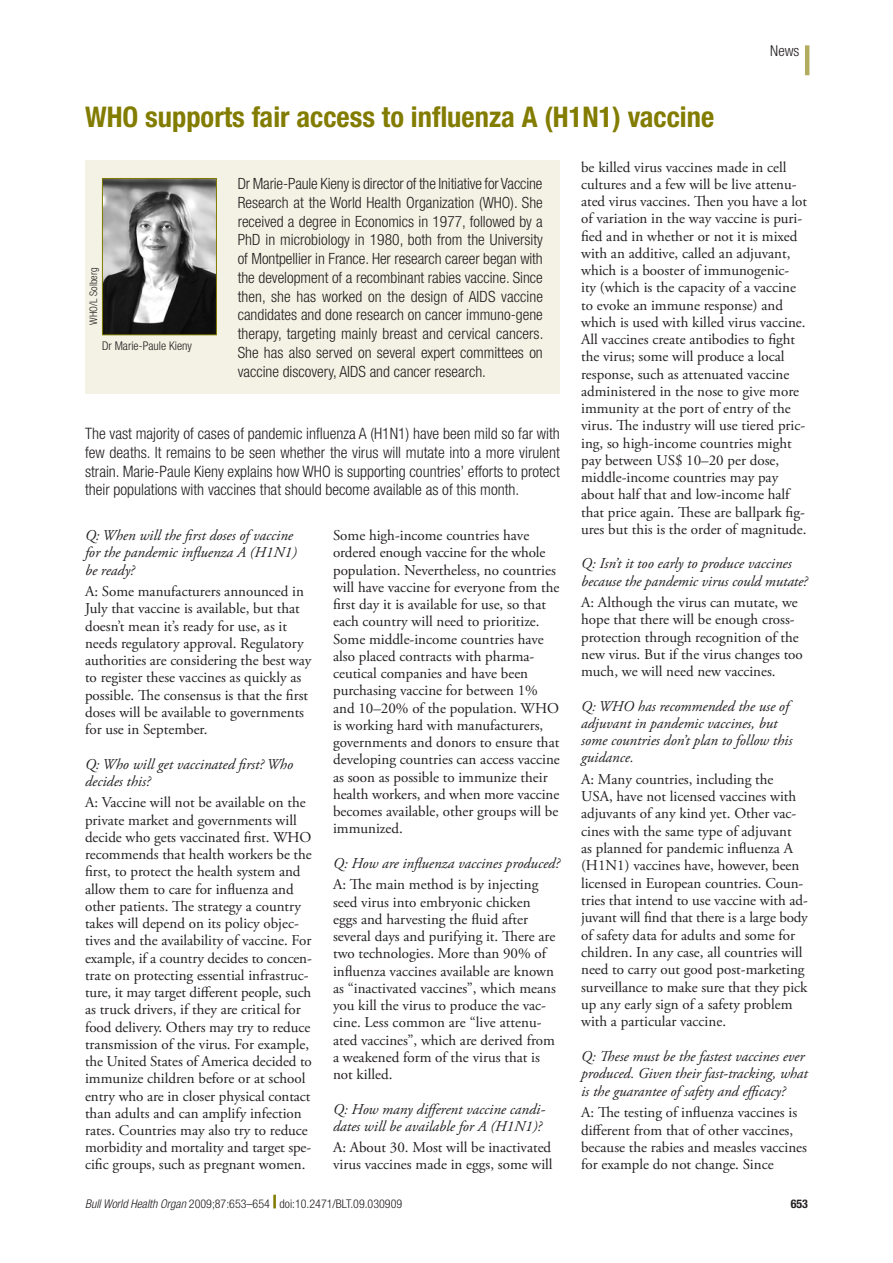
<style>
.page{position:relative;width:893px;height:1263px;background:#fff}
.page>*{position:absolute;margin:0;border:0;box-sizing:border-box;transform-origin:0 0}
.Article_Title{font:700 condensed 28.5px "Helvetica Neue LT Std";color:#827c00}
.t1{font:300 condensed 15.75px/18.8px "Helvetica Neue LT Std";color:#231f20;text-align:justify}
.t2{font:300 condensed 15.45px/18.8px "Helvetica Neue LT Std";color:#231f20;text-align:justify}
.Continued_para{font:15px/17.2px "Adobe Garamond Pro";color:#231f20}
.Post-heading_paragra{font:italic 15px/17.2px "Adobe Garamond Pro";color:#231f20}
.Section_Title{font:300 condensed 15px "Helvetica Neue LT Std";color:#231f20}
.t3{font:300 condensed 12px "Helvetica Neue LT Std";color:#231f20}
.t4{font:700 condensed 12px "Helvetica Neue LT Std";color:#231f20}
.t5{font:300 condensed 10.5px "Helvetica Neue LT Std";color:#231f20}
.s1{font-style:italic}
.s2{font-weight:800;font-stretch:expanded;font-size:18px;color:#827c00}
</style>
<div class="page">
<hr style="left:805px;top:45px;width:4px;height:30px;background:#b2ac5f">
<div style="left:85px;top:161px;width:475px;height:233px;background:#f3f2e4"></div>
<svg style="left:102px;top:178px;width:115px;height:158px"></svg>
<p class="Article_Title" style="left:85px;top:99px;width:631px">WHO supports fair access to influenza A (H1N1) vaccine</p>
<p class="Section_Title" style="left:770px;top:42px;width:31px">News</p>
<p class="t5" style="left:87px;top:325px;width:58px;rotate:-90deg">WHO/L Solberg</p>
<p class="t3" style="left:102px;top:339px;width:91px">Dr Marie-Paule Kieny</p>
<p class="t2" style="left:238px;top:174px;width:307px">Dr Marie-Paule Kieny is director of the Initiative for Vaccine Research at the World Health Organization (WHO). She received a degree in Economics in 1977, followed by a PhD in microbiology in 1980, both from the University of Montpellier in France. Her research career began with the development of a recombinant rabies vaccine. Since then, she has worked on the design of AIDS vaccine candidates and done research on cancer immuno-gene therapy, targeting mainly breast and cervical cancers.<br>She has also served on several expert committees on vaccine discovery, AIDS and cancer research.</p>
<p class="t1" style="left:85px;top:424px;width:476px">The vast majority of cases of pandemic influenza A (H1N1) have been mild so far with few deaths. It remains to be seen whether the virus will mutate into a more virulent strain. Marie-Paule Kieny explains how WHO is supporting countries’ efforts to protect their populations with vaccines that should become available as of this month.</p>
<p class="Post-heading_paragra" style="left:85px;top:527px;width:213px">Q: When will the first doses of vaccine for the pandemic influenza A (H1N1) be ready?</p>
<p class="Continued_para" style="left:85px;top:583px;width:228px">A: Some manufacturers announced in July that vaccine is available, but that doesn’t mean it’s ready for use, as it needs regulatory approval. Regulatory authorities are considering the best way to register these vaccines as quickly as possible. The consensus is that the first doses will be available to governments for use in September.</p>
<p class="Post-heading_paragra" style="left:85px;top:756px;width:210px">Q: Who will get vaccinated first? Who decides this?</p>
<p class="Continued_para" style="left:85px;top:795px;width:228px">A: Vaccine will not be available on the private market and governments will decide who gets vaccinated first. WHO recommends that health workers be the first, to protect the health system and allow them to care for influenza and other patients. The strategy a country takes will depend on its policy objec&shy;tives and the availability of vaccine. For example, if a country decides to concen&shy;trate on protecting essential infrastruc&shy;ture, it may target different people, such as truck drivers, if they are critical for food delivery. Others may try to reduce transmission of the virus. For example, the United States of America decided to immunize children before or at school entry who are in closer physical contact than adults and can amplify infection rates. Countries may also try to reduce morbidity and mortality and target spe&shy;cific groups, such as pregnant women.</p>
<p class="Continued_para" style="left:333px;top:527px;width:228px">Some high-income countries have ordered enough vaccine for the whole population. Nevertheless, no countries will have vaccine for everyone from the first day it is available for use, so that each country will need to prioritize.<br>Some middle-income countries have also placed contracts with pharma&shy;ceutical companies and have been purchasing vaccine for between 1% and 10–20% of the population. WHO is working hard with manufacturers, governments and donors to ensure that developing countries can access vaccine as soon as possible to immunize their health workers, and when more vaccine becomes available, other groups will be immunized.</p>
<p class="Post-heading_paragra" style="left:333px;top:855px;width:228px">Q: How are influenza vaccines produced?</p>
<p class="Continued_para" style="left:333px;top:877px;width:224px">A: The main method is by injecting seed virus into embryonic chicken eggs and harvesting the fluid after several days and purifying it. There are two technologies. More than 90% of influenza vaccines available are known as “inactivated vaccines”, which means you kill the virus to produce the vac&shy;cine. Less common are “live attenu&shy;ated vaccines”, which are derived from a weakened form of the virus that is not killed.</p>
<p class="Post-heading_paragra" style="left:333px;top:1100px;width:214px">Q: How many different vaccine candi&shy;dates will be available for A (H1N1)?</p>
<p class="Continued_para" style="left:333px;top:1139px;width:221px">A: About 30. Most will be inactivated virus vaccines made in eggs, some will</p>
<p class="Continued_para" style="left:581px;top:159px;width:227px">be killed virus vaccines made in cell cultures and a few will be live attenu&shy;ated virus vaccines. Then you have a lot of variation in the way vaccine is puri&shy;fied and in whether or not it is mixed with an additive, called an adjuvant, which is a booster of immunogenic&shy;ity (which is the capacity of a vaccine to evoke an immune response) and which is used with killed virus vaccine.<br>All vaccines create antibodies to fight the virus; some will produce a local response, such as attenuated vaccine administered in the nose to give more immunity at the port of entry of the virus. The industry will use tiered pric&shy;ing, so high-income countries might pay between US$ 10–20 per dose, middle-income countries may pay about half that and low-income half that price again. These are ballpark fig&shy;ures but this is the order of magnitude.</p>
<p class="Post-heading_paragra" style="left:581px;top:555px;width:228px">Q: Isn’t it too early to produce vaccines because the pandemic virus could mutate?</p>
<p class="Continued_para" style="left:581px;top:594px;width:223px">A: Although the virus can mutate, we hope that there will be enough cross&shy;protection through recognition of the new virus. But if the virus changes too much, we will need new vaccines.</p>
<p class="Post-heading_paragra" style="left:581px;top:698px;width:213px">Q: WHO has recommended the use of adjuvant in pandemic vaccines, but some countries don’t plan to follow this guidance.</p>
<p class="Continued_para" style="left:581px;top:771px;width:228px">A: Many countries, including the USA, have not licensed vaccines with adjuvants of any kind yet. Other vac&shy;cines with the same type of adjuvant<br>as planned for pandemic influenza A (H1N1) vaccines have, however, been licensed in European countries. Coun&shy;tries that intend to use vaccine with ad&shy;juvant will find that there is a large body of safety data for adults and some for children. In any case, all countries will need to carry out good post-marketing surveillance to make sure that they pick up any early sign of a safety problem with a particular vaccine.</p>
<p class="Post-heading_paragra" style="left:581px;top:1048px;width:228px">Q: These must be the fastest vaccines ever produced. Given their fast-tracking, what is the guarantee of safety and efficacy?</p>
<p class="Continued_para" style="left:581px;top:1104px;width:227px">A: The testing of influenza vaccines is different from that of other vaccines, because the rabies and measles vaccines for example do not change. Since</p>
<p class="t3" style="left:85px;top:1197px;width:319px"><span class="s1">Bull World Health Organ</span> 2009;87:653–654 <span class="s2">|</span> doi:10.2471/BLT.09.030909</p>
<p class="t4" style="left:791px;top:1196px;width:19px">653</p>
</div>
